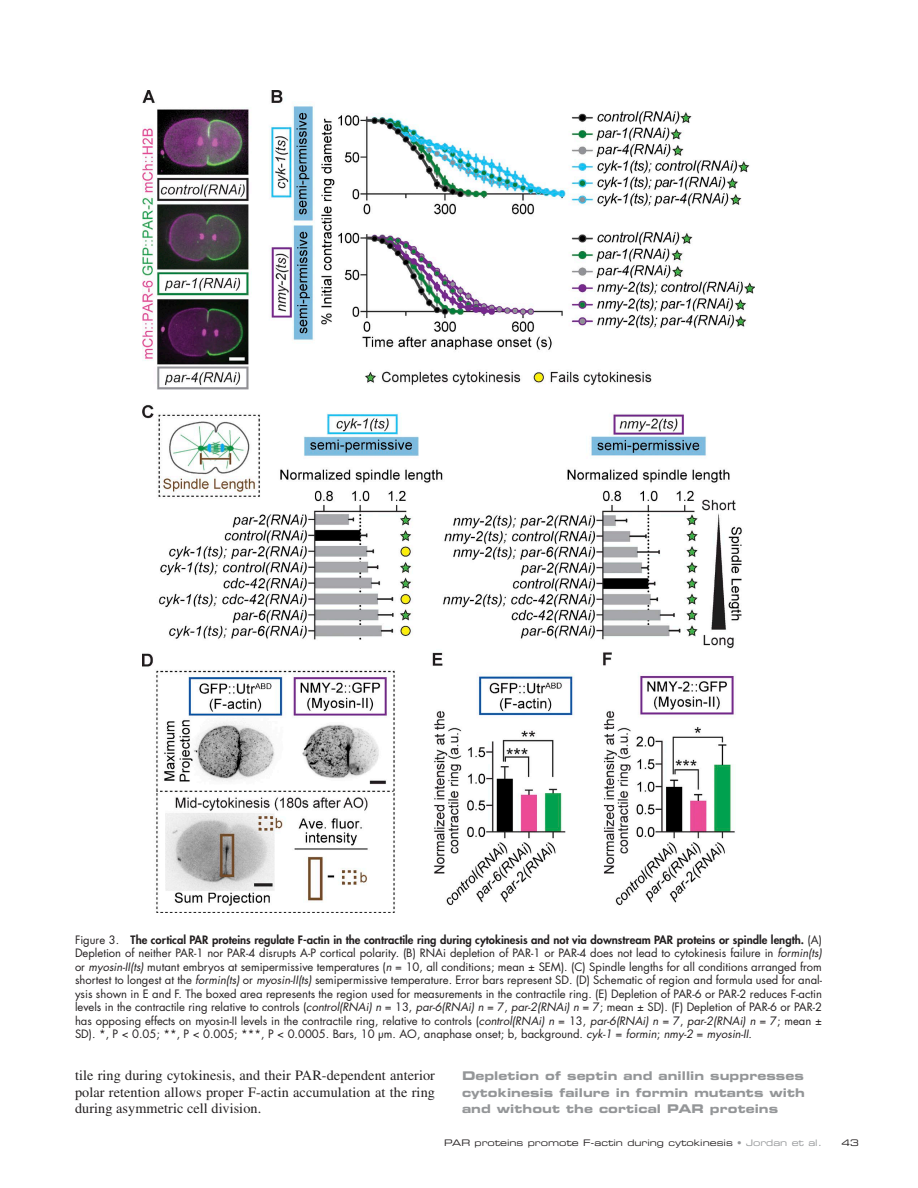
<style>
.page{position:relative;width:918px;height:1188px;background:#fff}
.page>*{position:absolute;margin:0;border:0;box-sizing:border-box;transform-origin:0 0}
.t1{font:14.25px/16.5px "Times LT Std";letter-spacing:.005em;color:#231f20;text-align:justify}
.t2{font:12px/16.5px "Eurostile LT Std Bold Ex 2";letter-spacing:.005em;color:#949698;text-align:justify}
.t3{font:11.25px/13.5px "Futura Std";color:#231f20;text-align:justify}
.t4{font:9px "Eurostile LT Std Ex 2";color:#231f20}
.s1{font-weight:800}
.s2{font-style:italic}
.s3{color:#949698}
</style>
<div class="page">
<img style="left:142px;top:90px;width:612px;height:822px">
<p class="t3" style="left:75px;top:933px;width:749px">Figure 3. <span class="s1">The cortical PAR proteins regulate F-actin in the contractile ring during cytokinesis and not via downstream PAR proteins or spindle length.</span> (A)<br>Depletion of neither PAR-1 nor PAR-4 disrupts A-P cortical polarity. (B) RNAi depletion of PAR-1 or PAR-4 does not lead to cytokinesis failure in <span class="s2">formin(ts) </span>or <span class="s2">myosin-II(ts)</span> mutant embryos at semipermissive temperatures (<span class="s2">n</span> = 10, all conditions; mean ± SEM). (C) Spindle lengths for all conditions arranged from shortest to longest at the <span class="s2">formin(ts)</span> or <span class="s2">myosin-II(ts)</span> semipermissive temperature. Error bars represent SD. (D) Schematic of region and formula used for anal&shy;ysis shown in E and F. The boxed area represents the region used for measurements in the contractile ring. (E) Depletion of PAR-6 or PAR-2 reduces F-actin levels in the contractile ring relative to controls (<span class="s2">control(RNAi) n</span> = 13, <span class="s2">par-6(RNAi) n</span> = 7, <span class="s2">par-2(RNAi) n</span> = 7; mean ± SD). (F) Depletion of PAR-6 or PAR-2 has opposing effects on myosin-II levels in the contractile ring, relative to controls (<span class="s2">control(RNAi) n</span> = 13, <span class="s2">par-6(RNAi) n</span> = 7, <span class="s2">par-2(RNAi) n</span> = 7; mean ± SD). *, P &lt; 0.05; **, P &lt; 0.005; ***, P &lt; 0.0005. Bars, 10 µm. AO, anaphase onset; b, background. <span class="s2">cyk-1</span> = <span class="s2">formin</span>; <span class="s2">nmy-2</span> = <span class="s2">myosin-II</span>.</p>
<p class="t1" style="left:75px;top:1067px;width:362px">tile ring during cytokinesis, and their PAR-dependent anterior polar retention allows proper F-actin accumulation at the ring during asymmetric cell division.</p>
<p class="t2" style="left:462px;top:1067px;width:345px">Depletion of septin and anillin suppresses cytokinesis failure in formin mutants with and without the cortical PAR proteins</p>
<p class="t4" style="left:444px;top:1136px;width:379px">PAR proteins promote F-actin during cytokinesis <span class="s3">• Jordan et al.</span></p>
<p class="t4" style="left:841px;top:1136px;width:19px">43</p>
</div>
